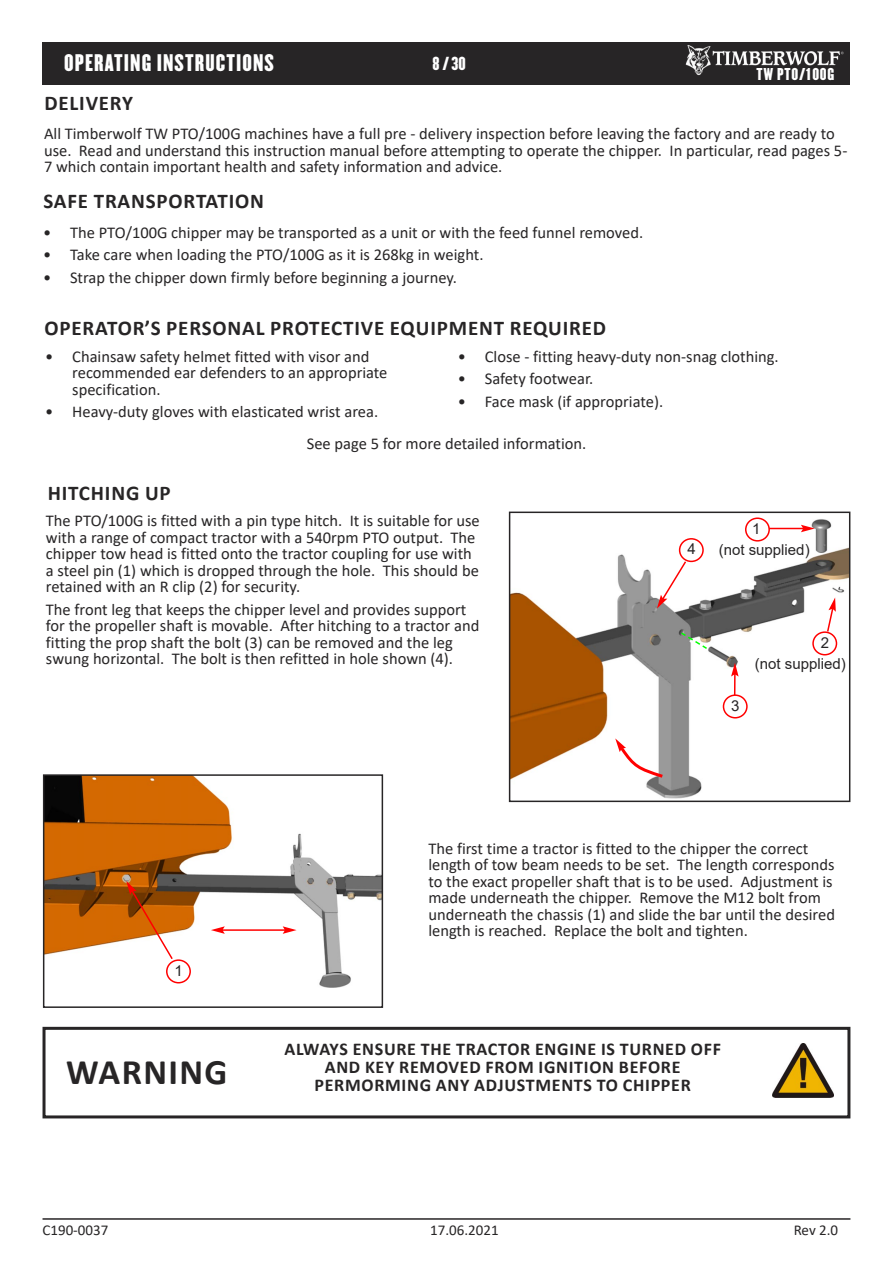
<style>
.page{position:relative;width:893px;height:1263px;background:#fff}
.page>*{position:absolute;margin:0;border:0;box-sizing:border-box;transform-origin:0 0}
.t1{font:700 36px "Calibri";letter-spacing:.04em;color:#272526}
.t2{font:700 21px "Calibri";letter-spacing:.04em;color:#272526}
.t3{font:21px "Champion HTF Lightweight";letter-spacing:.05em;color:#fff}
.t4{font:700 18px/18px "Calibri";letter-spacing:.04em;color:#272526;text-align:center}
.t5{font:16.5px/16.5px "Calibri";color:#272526}
.t6{font:16.5px "Champion HTF Lightweight";color:#fff}
.t7{font:15px "Arial";color:#272526}
.t8{font:15px "Calibri";color:#272526}
.t9{font:15px "Champion HTF Lightweight";letter-spacing:.05em;color:#fff}
</style>
<div class="page">
<div style="left:43px;top:43px;width:807px;height:42px;background:#272526"></div>
<img style="left:682px;top:42px;width:163px;height:34px">
<hr style="left:43px;top:1218px;width:807px;height:2px;background:#272526">
<img style="left:512px;top:519px;width:335px;height:280px">
<div style="left:509px;top:512px;width:341px;height:290px;border:2px solid #272526"></div>
<svg style="left:740px;top:517px;width:32px;height:27px"></svg>
<hr style="left:769px;top:528px;width:34px;height:1px;background:#f00">
<svg style="left:801px;top:525px;width:14px;height:7px"></svg>
<div style="left:809px;top:631px;width:32px;height:27px;background:#fff;border-radius:50%"></div>
<svg style="left:812px;top:597px;width:25px;height:58px"></svg>
<svg style="left:720px;top:694px;width:31px;height:27px"></svg>
<svg style="left:723px;top:511px;width:47px;height:207px"></svg>
<svg style="left:615px;top:738px;width:51px;height:42px"></svg>
<svg style="left:679px;top:631px;width:30px;height:19px"></svg>
<div style="left:676px;top:537px;width:31px;height:28px;background:#fff;border-radius:50%"></div>
<svg style="left:657px;top:538px;width:47px;height:70px"></svg>
<img style="left:46px;top:777px;width:334px;height:211px">
<div style="left:43px;top:774px;width:340px;height:234px;border:2px solid #272526"></div>
<hr style="left:222px;top:929px;width:63px;height:2px;background:#f00">
<svg style="left:211px;top:926px;width:14px;height:8px"></svg>
<svg style="left:283px;top:926px;width:14px;height:8px"></svg>
<div style="left:163px;top:958px;width:32px;height:28px;background:#fff;border-radius:50%"></div>
<svg style="left:126px;top:881px;width:65px;height:102px"></svg>
<div style="left:43px;top:1027px;width:807px;height:91px;border:3px solid #272526"></div>
<img style="left:772px;top:1044px;width:61px;height:54px">
<p class="t3" style="left:64px;top:55px;width:211px">OPERATING INSTRUCTIONS</p>
<p class="t2" style="left:44px;top:95px;width:90px">DELIVERY</p>
<p class="t6" style="left:433px;top:57px;width:35px">8 / 30</p>
<p class="t9" style="left:756px;top:68px;width:79px">TW PTO/100G</p>
<p class="t5" style="left:44px;top:127px;width:805px">All Timberwolf TW PTO/100G machines have a full pre - delivery inspection before leaving the factory and are ready to use. Read and understand this instruction manual before attempting to operate the chipper. In particular, read pages 5-<br>7 which contain important health and safety information and advice.</p>
<p class="t2" style="left:43px;top:193px;width:222px">SAFE TRANSPORTATION</p>
<p class="t5" style="left:43px;top:226px;width:602px">• The PTO/100G chipper may be transported as a unit or with the feed funnel removed.</p>
<p class="t5" style="left:43px;top:248px;width:442px">• Take care when loading the PTO/100G as it is 268kg in weight.</p>
<p class="t5" style="left:43px;top:271px;width:415px">• Strap the chipper down firmly before beginning a journey.</p>
<p class="t2" style="left:44px;top:319px;width:563px">OPERATOR’S PERSONAL PROTECTIVE EQUIPMENT REQUIRED</p>
<p class="t5" style="left:72px;top:349px;width:317px;text-indent:-27px">• Chainsaw safety helmet fitted with visor and recommended ear defenders to an appropriate specification.</p>
<p class="t5" style="left:45px;top:405px;width:334px">• Heavy-duty gloves with elasticated wrist area.</p>
<p class="t5" style="left:458px;top:349px;width:322px">• Close - fitting heavy-duty non-snag clothing.</p>
<p class="t5" style="left:458px;top:372px;width:137px">• Safety footwear.</p>
<p class="t5" style="left:458px;top:394px;width:207px">• Face mask (if appropriate).</p>
<p class="t5" style="left:307px;top:437px;width:281px">See page 5 for more detailed information.</p>
<p class="t2" style="left:48px;top:484px;width:124px">HITCHING UP</p>
<p class="t5" style="left:46px;top:514px;width:435px">The PTO/100G is fitted with a pin type hitch. It is suitable for use with a range of compact tractor with a 540rpm PTO output. The chipper tow head is fitted onto the tractor coupling for use with a steel pin (1) which is dropped through the hole. This should be retained with an R clip (2) for security.</p>
<p class="t5" style="left:46px;top:602px;width:435px">The front leg that keeps the chipper level and provides support for the propeller shaft is movable. After hitching to a tractor and fitting the prop shaft the bolt (3) can be removed and the leg swung horizontal. The bolt is then refitted in hole shown (4).</p>
<p class="t7" style="left:687px;top:541px;width:10px">4</p>
<p class="t7" style="left:752px;top:520px;width:10px">1</p>
<p class="t7" style="left:719px;top:541px;width:92px">(not supplied)</p>
<p class="t7" style="left:731px;top:697px;width:10px">3</p>
<p class="t7" style="left:821px;top:634px;width:10px">2</p>
<p class="t7" style="left:755px;top:655px;width:92px">(not supplied)</p>
<p class="t7" style="left:175px;top:962px;width:10px">1</p>
<h1 class="t1" style="left:66px;top:1057px;width:163px">WARNING</h1>
<p class="t5" style="left:428px;top:841px;width:408px">The first time a tractor is fitted to the chipper the correct length of tow beam needs to be set. The length corresponds to the exact propeller shaft that is to be used. Adjustment is made underneath the chipper. Remove the M12 bolt from underneath the chassis (1) and slide the bar until the desired length is reached. Replace the bolt and tighten.</p>
<p class="t4" style="left:284px;top:1041px;width:438px">ALWAYS ENSURE THE TRACTOR ENGINE IS TURNED OFF<br>AND KEY REMOVED FROM IGNITION BEFORE</p>
<p class="t4" style="left:314px;top:1077px;width:378px">PERMORMING ANY ADJUSTMENTS TO CHIPPER</p>
<p class="t8" style="left:43px;top:1223px;width:67px">C190-0037</p>
<p class="t8" style="left:430px;top:1223px;width:70px">17.06.2021</p>
<p class="t8" style="left:794px;top:1223px;width:46px">Rev 2.0</p>
</div>
